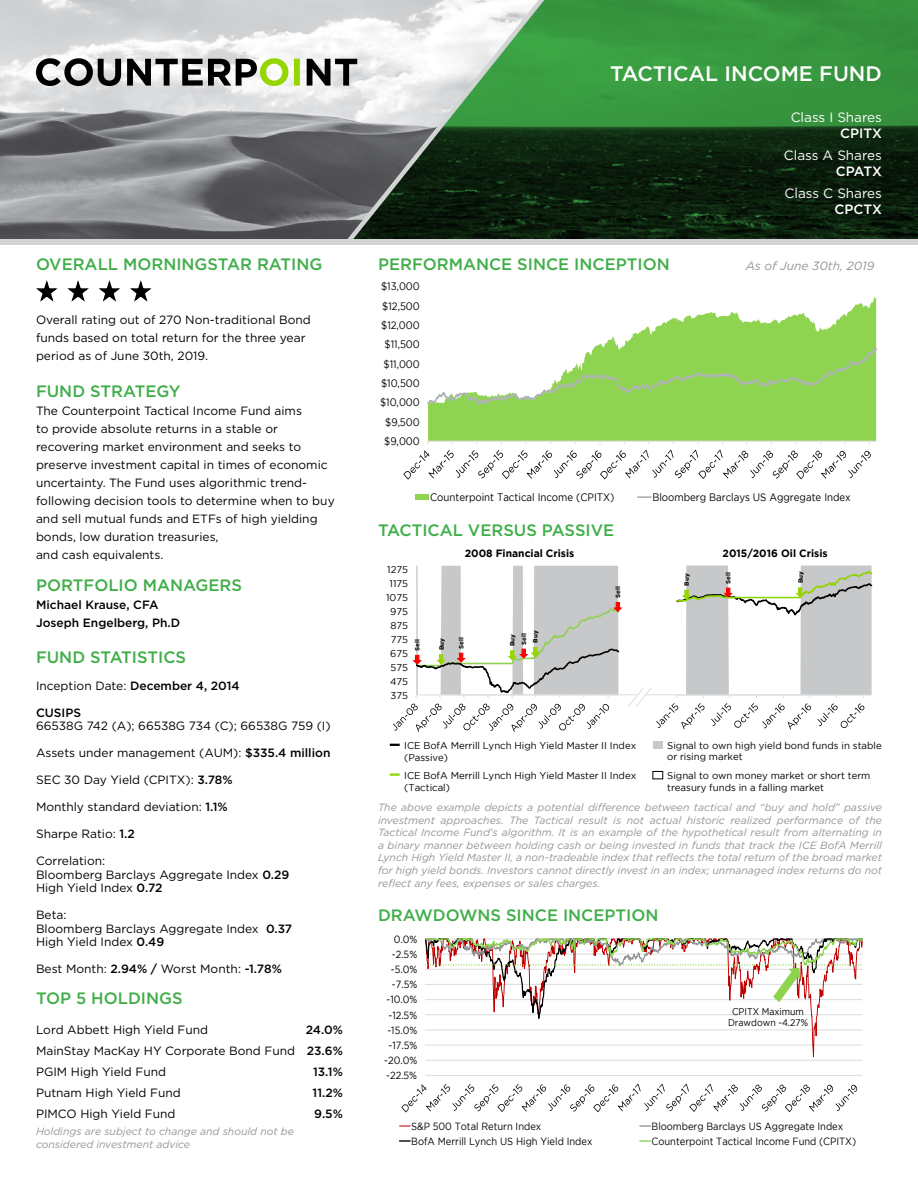
<style>
.page{position:relative;width:918px;height:1188px;background:#fff}
.page>*{position:absolute;margin:0;border:0;box-sizing:border-box;transform-origin:0 0}
.t1{font:500 21px "Gotham";color:#fff}
.t2{font:500 16.5px "Gotham";color:#40ae49}
.t3{font:13.5px "Gotham";color:#fff}
.t4{font:500 13.5px "Gotham";color:#fff}
.t5{font:12px/18px "Gotham";color:#000}
.t6{font:500 12px/18px "Gotham";color:#000}
.t7{font:italic 12px "Gotham";color:#939598}
.t8{font:10.8px "Gotham";color:#000;scale:.9 1}
.t9{font:italic 10.5px/12.6px "Gotham";color:#939598;text-align:justify}
.t10{font:700 10.5px "Gotham";color:#000}
.t11{font:10.5px "Gotham";color:#000;scale:.9 1}
.t12{font:10.35px "Gotham";color:#000;scale:.9 1}
.t13{font:9.9px/11.9px "Gotham";color:#000}
.t14{font:9.75px/10.5px "Gotham";color:#000;text-align:center;scale:.9 1}
.t15{font:700 6.15px "Gotham";color:#000}
.s1{font-weight:500}
</style>
<div class="page">
<div style="left:653px;top:741px;width:10px;height:8px;background:#c6c8ca"></div>
<div style="left:653px;top:771px;width:10px;height:8px;border:1px solid #000"></div>
<svg style="left:390px;top:744px;width:10px;height:2px"></svg>
<svg style="left:390px;top:774px;width:10px;height:2px"></svg>
<svg style="left:393px;top:565px;width:479px;height:167px"></svg>
<hr style="left:645px;top:695px;width:191px;height:1px;background:#dcddde">
<hr style="left:446px;top:695px;width:191px;height:1px;background:#dcddde">
<svg style="left:428px;top:297px;width:448px;height:144px;fill:#8fd450"></svg>
<hr style="left:428px;top:441px;width:448px;height:1px;background:#dcddde">
<svg style="left:428px;top:342px;width:449px;height:69px"></svg>
<svg style="left:403px;top:450px;width:468px;height:30px"></svg>
<div style="left:415px;top:495px;width:14px;height:5px;background:#8fd450"></div>
<svg style="left:638px;top:496px;width:13px;height:2px"></svg>
<hr style="left:425px;top:1075px;width:437px;height:1px;background:#dcddde">
<svg style="left:425px;top:1037px;width:438px;height:24px"></svg>
<svg style="left:401px;top:1084px;width:456px;height:29px"></svg>
<svg style="left:640px;top:1125px;width:10px;height:2px"></svg>
<svg style="left:400px;top:1140px;width:10px;height:2px"></svg>
<svg style="left:640px;top:1140px;width:10px;height:2px"></svg>
<svg style="left:425px;top:939px;width:438px;height:98px"></svg>
<img style="left:0;top:0;width:342px;height:239px">
<svg style="left:564px;top:0;width:354px;height:239px;background:#225f27"></svg>
<svg style="left:36px;top:58px;width:306px;height:28px"></svg>
<svg style="left:342px;top:0;width:222px;height:239px"></svg>
<div style="left:0;top:239px;width:918px;height:6px;background:#d1d3d4"></div>
<svg style="left:36px;top:281px;width:84px;height:21px"></svg>
<svg style="left:130px;top:281px;width:22px;height:21px"></svg>
<h2 class="t2" style="left:36px;top:254px;width:288px">OVERALL MORNINGSTAR RATING</h2>
<p class="t5" style="left:36px;top:311px;width:276px">Overall rating out of 270 Non-traditional Bond funds based on total return for the three year period as of June 30th, 2019.</p>
<h2 class="t2" style="left:36px;top:381px;width:146px">FUND STRATEGY</h2>
<p class="t5" style="left:36px;top:402px;width:300px">The Counterpoint Tactical Income Fund aims<br>to provide absolute returns in a stable or recovering market environment and seeks to preserve investment capital in times of economic uncertainty. The Fund uses algorithmic trend&shy;following decision tools to determine when to buy and sell mutual funds and ETFs of high yielding bonds, low duration treasuries,<br>and cash equivalents.</p>
<h2 class="t2" style="left:36px;top:575px;width:205px">PORTFOLIO MANAGERS</h2>
<p class="t6" style="left:36px;top:596px;width:144px">MICHAEL KRAUSE, CFA<br>JOSEPH ENGELBERG, PH.D</p>
<h2 class="t2" style="left:36px;top:646px;width:149px">FUND STATISTICS</h2>
<p class="t5" style="left:36px;top:676px;width:205px">Inception Date: <span class="s1">DECEMBER 4, 2014</span></p>
<p class="t6" style="left:36px;top:703px;width:47px">CUSIPS</p>
<p class="t5" style="left:36px;top:717px;width:296px">66538G 742 (A); 66538G 734 (C); 66538G 759 (I)</p>
<p class="t5" style="left:36px;top:744px;width:296px">Assets under management (AUM): <span class="s1">$335.4 MILLION</span></p>
<p class="t5" style="left:36px;top:771px;width:198px">SEC 30 Day Yield (CPITX): <span class="s1">3.78%</span></p>
<p class="t5" style="left:36px;top:798px;width:193px">Monthly standard deviation: <span class="s1">1.1%</span></p>
<p class="t5" style="left:36px;top:825px;width:100px">Sharpe Ratio: <span class="s1">1.2</span></p>
<p class="t5" style="left:36px;top:854px;width:255px;line-height:13.5px">Correlation:<br>Bloomberg Barclays Aggregate Index <span class="s1">0.29<br></span>High Yield Index <span class="s1">0.72</span></p>
<p class="t5" style="left:36px;top:908px;width:258px;line-height:13.5px">Beta:<br>Bloomberg Barclays Aggregate Index <span class="s1">0.37<br></span>High Yield Index <span class="s1">0.49</span></p>
<p class="t5" style="left:36px;top:960px;width:247px">Best Month: <span class="s1">2.94% /</span> Worst Month: <span class="s1">-1.78%</span></p>
<h2 class="t2" style="left:36px;top:987px;width:146px">TOP 5 HOLDINGS</h2>
<p class="t5" style="left:36px;top:1021px;width:174px">Lord Abbett High Yield Fund</p>
<p class="t5" style="left:36px;top:1019px;width:308px;line-height:21px;text-align:justify;text-indent:270px"><span class="s1">24.0% </span>MainStay MacKay HY Corporate Bond Fund <span class="s1">23.6% </span>PGIM High Yield Fund</p>
<p class="t6" style="left:313px;top:1063px;width:31px">13.1%</p>
<p class="t5" style="left:36px;top:1084px;width:146px">Putnam High Yield Fund</p>
<p class="t6" style="left:313px;top:1084px;width:32px">11.2%</p>
<p class="t5" style="left:36px;top:1105px;width:141px">PIMCO High Yield Fund</p>
<p class="t6" style="left:314px;top:1105px;width:30px">9.5%</p>
<p class="t9" style="left:36px;top:1125px;width:259px">Holdings are subject to change and should not be considered investment advice</p>
<h1 class="t1" style="left:610px;top:59px;width:273px">TACTICAL I NCOM E FUND</h1>
<p class="t3" style="left:791px;top:108px;width:93px">Class I Shares</p>
<p class="t4" style="left:840px;top:124px;width:43px">CPITX</p>
<p class="t3" style="left:784px;top:147px;width:100px">Class A Shares</p>
<p class="t4" style="left:836px;top:163px;width:48px">CPATX</p>
<p class="t3" style="left:785px;top:184px;width:99px">Class C Shares</p>
<p class="t4" style="left:834px;top:201px;width:49px">CPCTX</p>
<h2 class="t2" style="left:378px;top:254px;width:293px">PERFORMANCE SINCE I NCEPTION</h2>
<p class="t7" style="left:746px;top:258px;width:130px">As of June 30th, 2019</p>
<p class="t8" style="left:381px;top:280px;width:45px">$13,000</p>
<p class="t8" style="left:382px;top:300px;width:43px">$12,500</p>
<p class="t8" style="left:381px;top:319px;width:44px">$12,000</p>
<p class="t8" style="left:385px;top:338px;width:41px">$11,500</p>
<p class="t8" style="left:384px;top:358px;width:42px">$11,000</p>
<p class="t8" style="left:381px;top:377px;width:45px">$10,500</p>
<p class="t8" style="left:380px;top:397px;width:46px">$10,000</p>
<p class="t8" style="left:385px;top:416px;width:40px">$9,500</p>
<p class="t8" style="left:384px;top:435px;width:41px">$9,000</p>
<p class="t8" style="left:430px;top:491px;width:206px">Counterpoint Tactical Income (CPITX)</p>
<p class="t8" style="left:652px;top:491px;width:222px">Bloomberg Barclays US Aggregate Index</p>
<h2 class="t2" style="left:378px;top:519px;width:238px">TACTICAL VERSUS PASS IVE</h2>
<p class="t13" style="left:387px;top:563px;width:22px">1275</p>
<p class="t13" style="left:390px;top:577px;width:20px">1175</p>
<p class="t13" style="left:386px;top:591px;width:23px">1075</p>
<p class="t13" style="left:390px;top:605px;width:19px">975</p>
<p class="t13" style="left:390px;top:619px;width:19px">875</p>
<p class="t10" style="left:465px;top:547px;width:111px">2008 Financial Crisis</p>
<p class="t10" style="left:723px;top:547px;width:107px">2015/2016 Oil Crisis</p>
<p class="t15" style="left:615px;top:598px;width:13px;rotate:-90deg">Sell</p>
<p class="t15" style="left:683px;top:586px;width:14px;rotate:-90deg">Buy</p>
<p class="t15" style="left:725px;top:584px;width:13px;rotate:-90deg">Sell</p>
<p class="t15" style="left:797px;top:583px;width:14px;rotate:-90deg">Buy</p>
<p class="t15" style="left:532px;top:643px;width:14px;rotate:-90deg">Buy</p>
<p class="t15" style="left:414px;top:651px;width:13px;rotate:-90deg">Sell</p>
<p class="t15" style="left:458px;top:649px;width:13px;rotate:-90deg">Sell</p>
<p class="t15" style="left:520px;top:645px;width:13px;rotate:-90deg">Sell</p>
<p class="t15" style="left:509px;top:646px;width:14px;rotate:-90deg">Buy</p>
<p class="t13" style="left:391px;top:633px;width:19px">775</p>
<p class="t15" style="left:438px;top:650px;width:14px;rotate:-90deg">Buy</p>
<p class="t13" style="left:390px;top:647px;width:19px">675</p>
<p class="t13" style="left:391px;top:661px;width:19px">575</p>
<p class="t13" style="left:390px;top:675px;width:20px">475</p>
<p class="t13" style="left:391px;top:689px;width:19px">375</p>
<p class="t13" style="left:404px;top:740px;width:234px">ICE BofA Merrill Lynch High Yield Master II Index (Passive)</p>
<p class="t13" style="left:404px;top:769px;width:234px">ICE BofA Merrill Lynch High Yield Master II Index (Tactical)</p>
<p class="t13" style="left:667px;top:739px;width:216px">Signal to own high yield bond funds in stable or rising market</p>
<p class="t13" style="left:667px;top:770px;width:205px">Signal to own money market or short term treasury funds in a falling market</p>
<p class="t9" style="left:378px;top:801px;width:506px">The above example depicts a potential difference between tactical and “buy and hold” passive investment approaches. The Tactical result is not actual historic realized performance of the Tactical Income Fund’s algorithm. It is an example of the hypothetical result from alternating in a binary manner between holding cash or being invested in funds that track the ICE BofA Merrill Lynch High Yield Master II, a non-tradeable index that reflects the total return of the broad market for high yield bonds. Investors cannot directly invest in an index; unmanaged index returns do not reflect any fees, expenses or sales charges.</p>
<h2 class="t2" style="left:378px;top:905px;width:282px">DRAWDOWNS SINCE INCEPTION</h2>
<p class="t12" style="left:394px;top:933px;width:28px">0.0%</p>
<p class="t12" style="left:392px;top:949px;width:30px">-2.5%</p>
<p class="t12" style="left:391px;top:964px;width:31px">-5.0%</p>
<p class="t12" style="left:392px;top:979px;width:30px">-7.5%</p>
<p class="t12" style="left:387px;top:994px;width:36px">-10.0%</p>
<p class="t12" style="left:389px;top:1009px;width:33px">-12.5%</p>
<p class="t12" style="left:387px;top:1024px;width:35px">-15.0%</p>
<p class="t11" style="left:389px;top:1039px;width:33px">-17.5%</p>
<p class="t11" style="left:384px;top:1055px;width:38px">-20.0%</p>
<p class="t12" style="left:386px;top:1070px;width:36px">-22.5%</p>
<p class="t14" style="left:728px;top:1006px;width:90px">CPITX Maximum<br>Drawdown -4.27%</p>
<p class="t12" style="left:411px;top:1120px;width:146px">S&amp;P 500 Total Return Index</p>
<p class="t12" style="left:652px;top:1120px;width:214px">Bloomberg Barclays US Aggregate Index</p>
<p class="t12" style="left:411px;top:1135px;width:203px">BofA Merrill Lynch US High Yield Index</p>
<p class="t12" style="left:652px;top:1135px;width:229px">Counterpoint Tactical Income Fund (CPITX)</p>
</div>
